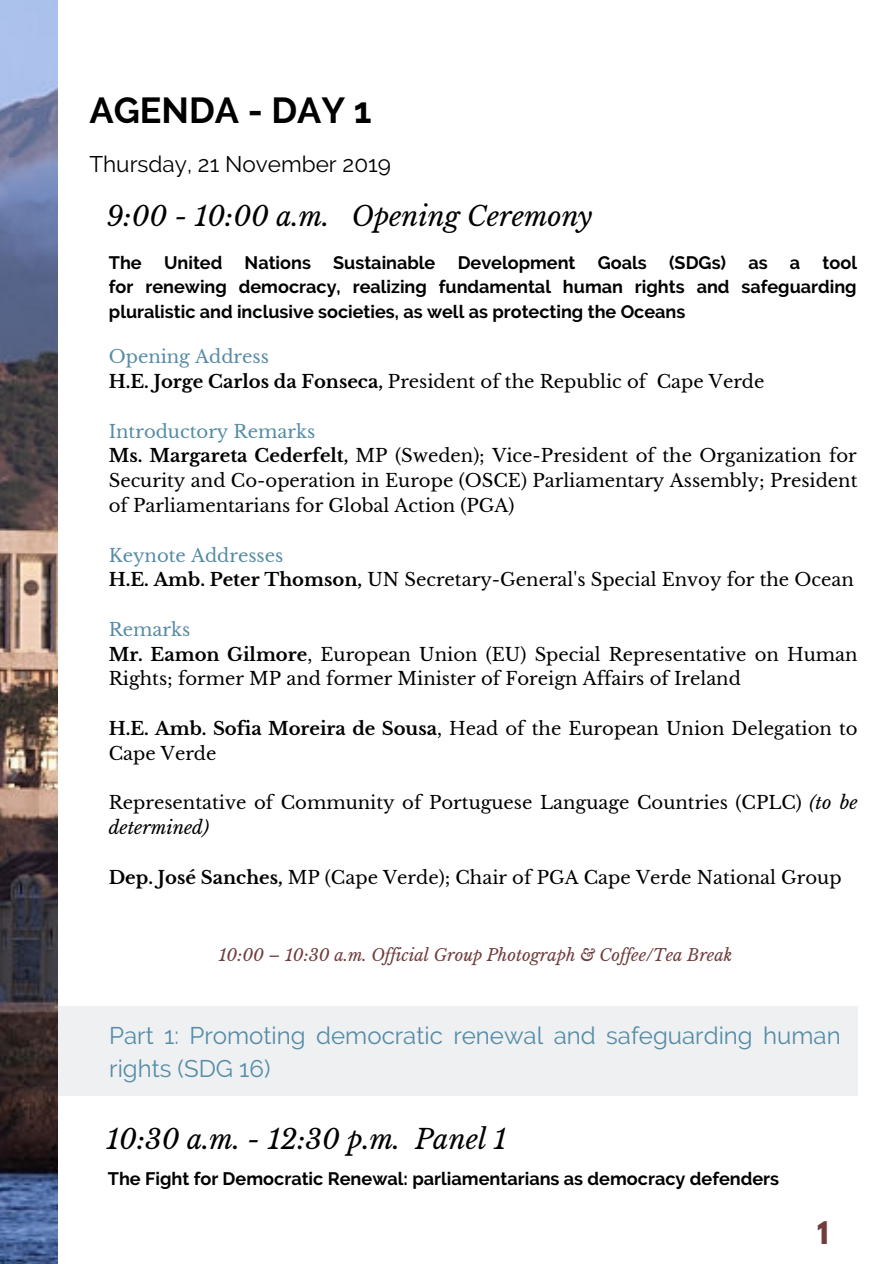
<style>
.page{position:relative;width:894px;height:1264px;background:#fff}
.page>*{position:absolute;margin:0;border:0;box-sizing:border-box;transform-origin:0 0}
.t1{font:700 36px "Raleway";color:#000}
.t2{font:700 27.75px "League Spartan";color:#703d3d}
.t3{font:italic 27px "Libre Baskerville";color:#000}
.t4{font:24px/32.7px "Raleway";color:#568ca6}
.t5{font:22.5px "Raleway";color:#000}
.t6{font:18px/24.8px "Libre Baskerville";color:#000}
.t7{font:700 18px/24.8px "Raleway";color:#000;text-align:justify}
.t8{font:italic 16.5px "Libre Baskerville";color:#703d3d}
.s1{color:#568ca6}
.s2{font-weight:700}
.s3{font-style:italic}
</style>
<div class="page">
<div style="left:57px;top:1005px;width:800px;height:90px;background:#eef0f2"></div>
<img style="left:0;top:0;width:57px;height:1263px">
<h1 class="t1" style="left:89px;top:89px;width:284px">AGENDA - DAY 1</h1>
<p class="t5" style="left:89px;top:151px;width:303px">Thursday, 21 November 2019</p>
<h3 class="t3" style="left:106px;top:200px;width:487px">9:00 - 10:00 a.m. Opening Ceremony</h3>
<p class="t7" style="left:109px;top:250px;width:749px">The United Nations Sustainable Development Goals (SDGs) as a tool for renewing democracy, realizing fundamental human rights and safeguarding pluralistic and inclusive societies, as well as protecting the Oceans</p>
<p class="t6" style="left:109px;top:344px;width:657px"><span class="s1">Opening Address<br></span><span class="s2">H.E. Jorge Carlos da Fonseca,</span> President of the Republic of Cape Verde</p>
<p class="t6" style="left:109px;top:419px;width:750px"><span class="s1">Introductory Remarks<br></span><span class="s2">Ms. Margareta Cederfelt,</span> MP (Sweden); Vice-President of the Organization for Security and Co-operation in Europe (OSCE) Parliamentary Assembly; President of Parliamentarians for Global Action (PGA)</p>
<p class="t6" style="left:109px;top:543px;width:746px"><span class="s1">Keynote Addresses<br></span><span class="s2">H.E. Amb. Peter Thomson,</span> UN Secretary-General's Special Envoy for the Ocean</p>
<p class="t6" style="left:109px;top:617px;width:750px"><span class="s1">Remarks<br></span><span class="s2">Mr. Eamon Gilmore</span>, European Union (EU) Special Representative on Human<br>Rights; former MP and former Minister of Foreign Affairs of Ireland</p>
<p class="t6" style="left:109px;top:716px;width:750px"><span class="s2">H.E. Amb. Sofia Moreira de Sousa</span>, Head of the European Union Delegation to<br>Cape Verde</p>
<p class="t6" style="left:109px;top:790px;width:750px">Representative of Community of Portuguese Language Countries (CPLC) <span class="s3">(to be determined)</span></p>
<p class="t6" style="left:109px;top:865px;width:734px"><span class="s2">Dep. José Sanches,</span> MP (Cape Verde); Chair of PGA Cape Verde National Group</p>
<p class="t8" style="left:219px;top:944px;width:515px">10:00 – 10:30 a.m. Of icial Group Photograph &amp; Cof ee/Tea Break</p>
<h3 class="t4" style="left:109px;top:1019px;width:732px">Part 1: Promoting democratic renewal and safeguarding human rights (SDG 16)</h3>
<h3 class="t3" style="left:106px;top:1122px;width:401px">10:30 a.m. - 12:30 p.m. Panel 1</h3>
<p class="t7" style="left:108px;top:1165px;width:672px">The Fight for Democratic Renewal: parliamentarians as democracy defenders</p>
<h2 class="t2" style="left:817px;top:1218px;width:13px">1</h2>
</div>
